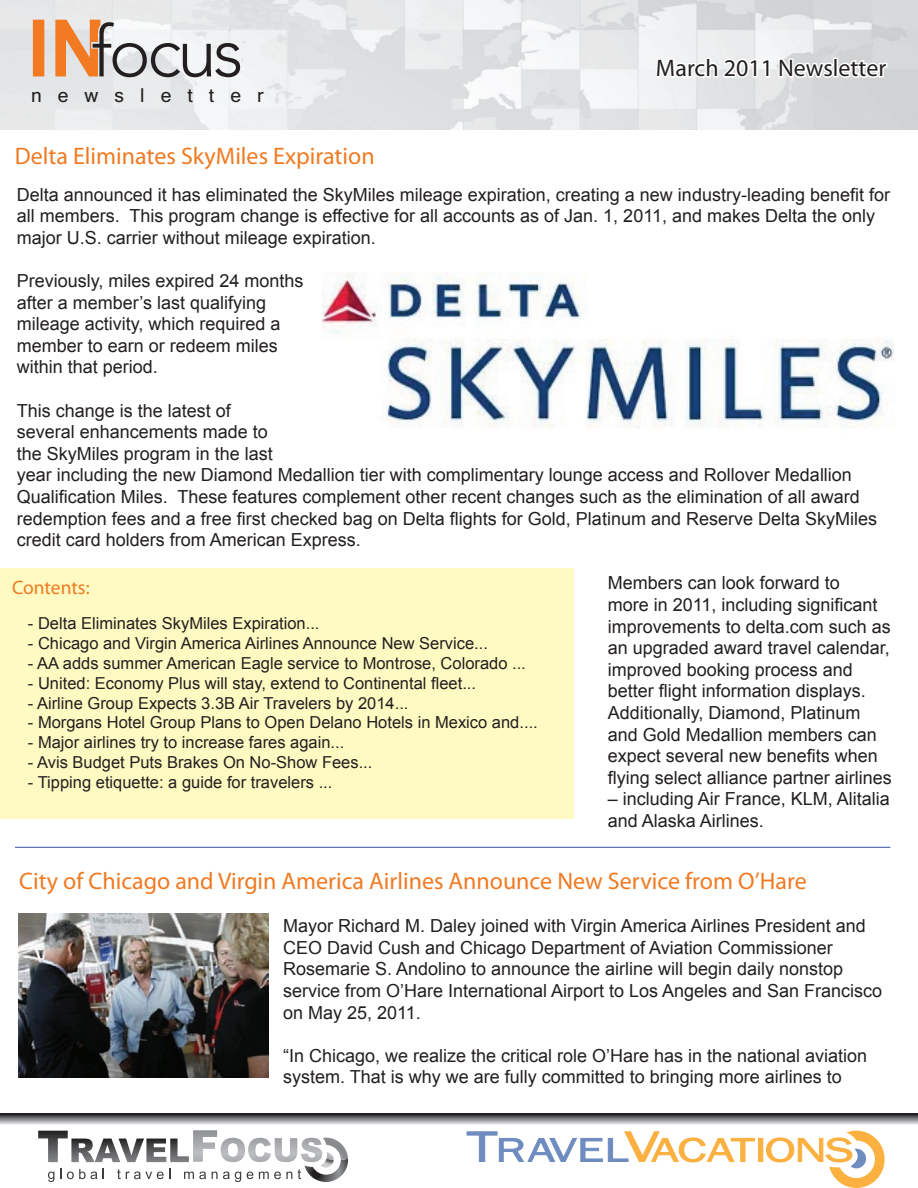
<style>
.page{position:relative;width:918px;height:1188px;background:#fff}
.page>*{position:absolute;margin:0;border:0;box-sizing:border-box;transform-origin:0 0}
.t1{font:300 70.5px "Avenir LT";letter-spacing:-.05em;color:#231f20}
.t2{font:29.25px "Vrinda";letter-spacing:.55em;color:#231f20}
.t3{font:24px "Myriad Pro";color:#f07a22}
.t4{font:24px "Myriad Pro";color:#231f20}
.t5{font:19.5px "Myriad Pro";letter-spacing:-.005em;color:#f07a22}
.t6{font:18px/21.6px "Arial";color:#231f20}
.t7{font:16.5px "Arial";color:#231f20}
</style>
<div class="page">
<img style="left:0;top:0;width:918px;height:129px">
<svg style="left:33px;top:20px;width:67px;height:56px;background:#eaa775"></svg>
<div style="left:0;top:568px;width:573px;height:251px;background:#fffac1"></div>
<svg style="left:654px;top:22px;width:117px;height:77px"></svg>
<svg style="left:777px;top:37px;width:112px;height:74px"></svg>
<svg style="left:0;top:1114px;width:918px;height:11px;background:#8b8c8e"></svg>
<svg style="left:38px;top:1130px;width:310px;height:52px"></svg>
<svg style="left:467px;top:1131px;width:288px;height:32px"></svg>
<svg style="left:758px;top:1138px;width:5px;height:24px"></svg>
<svg style="left:766px;top:1131px;width:119px;height:57px"></svg>
<hr style="left:15px;top:847px;width:875px;height:1px;background:#364ea1">
<img style="left:322px;top:273px;width:572px;height:155px">
<img style="left:18px;top:914px;width:251px;height:163px">
<h1 class="t1" style="left:91px;top:11px;width:153px">focus</h1>
<h2 class="t2" style="left:31px;top:81px;width:234px">newsletter</h2>
<h3 class="t3" style="left:15px;top:141px;width:361px">Delta Eliminates SkyMiles Expiration</h3>
<h3 class="t4" style="left:656px;top:53px;width:232px">March 2011 Newsletter</h3>
<p class="t6" style="left:17px;top:184px;width:875px">Delta announced it has eliminated the SkyMiles mileage expiration, creating a new industry-leading benefit for all members. This program change is effective for all accounts as of Jan. 1, 2011, and makes Delta the only major U.S. carrier without mileage expiration.</p>
<p class="t6" style="left:17px;top:270px;width:288px">Previously, miles expired 24 months after a member’s last qualifying mileage activity, which required a member to earn or redeem miles within that period.</p>
<p class="t6" style="left:17px;top:400px;width:862px">This change is the latest of<br>several enhancements made to<br>the SkyMiles program in the last<br>year including the new Diamond Medallion tier with complimentary lounge access and Rollover Medallion Qualification Miles. These features complement other recent changes such as the elimination of all award redemption fees and a free first checked bag on Delta flights for Gold, Platinum and Reserve Delta SkyMiles credit card holders from American Express.</p>
<p class="t6" style="left:608px;top:572px;width:286px">Members can look forward to<br>more in 2011, including significant improvements to delta.com such as an upgraded award travel calendar, improved booking process and better flight information displays.<br>Additionally, Diamond, Platinum and Gold Medallion members can expect several new benefits when flying select alliance partner airlines</p>
<p class="t6" style="left:608px;top:788px;width:284px">– including Air France, KLM, Alitalia and Alaska Airlines.</p>
<p class="t5" style="left:12px;top:575px;width:79px">Contents:</p>
<p class="t7" style="left:28px;top:613px;width:293px">- Delta Eliminates SkyMiles Expiration...</p>
<p class="t7" style="left:28px;top:633px;width:462px">- Chicago and Virgin America Airlines Announce New Service...</p>
<p class="t7" style="left:28px;top:652px;width:499px">- AA adds summer American Eagle service to Montrose, Colorado ...</p>
<p class="t7" style="left:28px;top:672px;width:450px">- United: Economy Plus will stay, extend to Continental fleet...</p>
<p class="t7" style="left:28px;top:692px;width:382px">- Airline Group Expects 3.3B Air Travelers by 2014...</p>
<p class="t7" style="left:28px;top:712px;width:511px">- Morgans Hotel Group Plans to Open Delano Hotels in Mexico and....</p>
<p class="t7" style="left:28px;top:732px;width:318px">- Major airlines try to increase fares again...</p>
<p class="t7" style="left:28px;top:751px;width:346px">- Avis Budget Puts Brakes On No-Show Fees...</p>
<p class="t7" style="left:28px;top:771px;width:306px">- Tipping etiquette: a guide for travelers ...</p>
<h3 class="t3" style="left:19px;top:866px;width:789px">City of Chicago and Virgin America Airlines Announce New Service from O’Hare</h3>
<p class="t6" style="left:283px;top:915px;width:601px">Mayor Richard M. Daley joined with Virgin America Airlines President and CEO David Cush and Chicago Department of Aviation Commissioner Rosemarie S. Andolino to announce the airline will begin daily nonstop service from O’Hare International Airport to Los Angeles and San Francisco on May 25, 2011.</p>
<p class="t6" style="left:283px;top:1045px;width:586px">“In Chicago, we realize the critical role O’Hare has in the national aviation system. That is why we are fully committed to bringing more airlines to</p>
</div>
